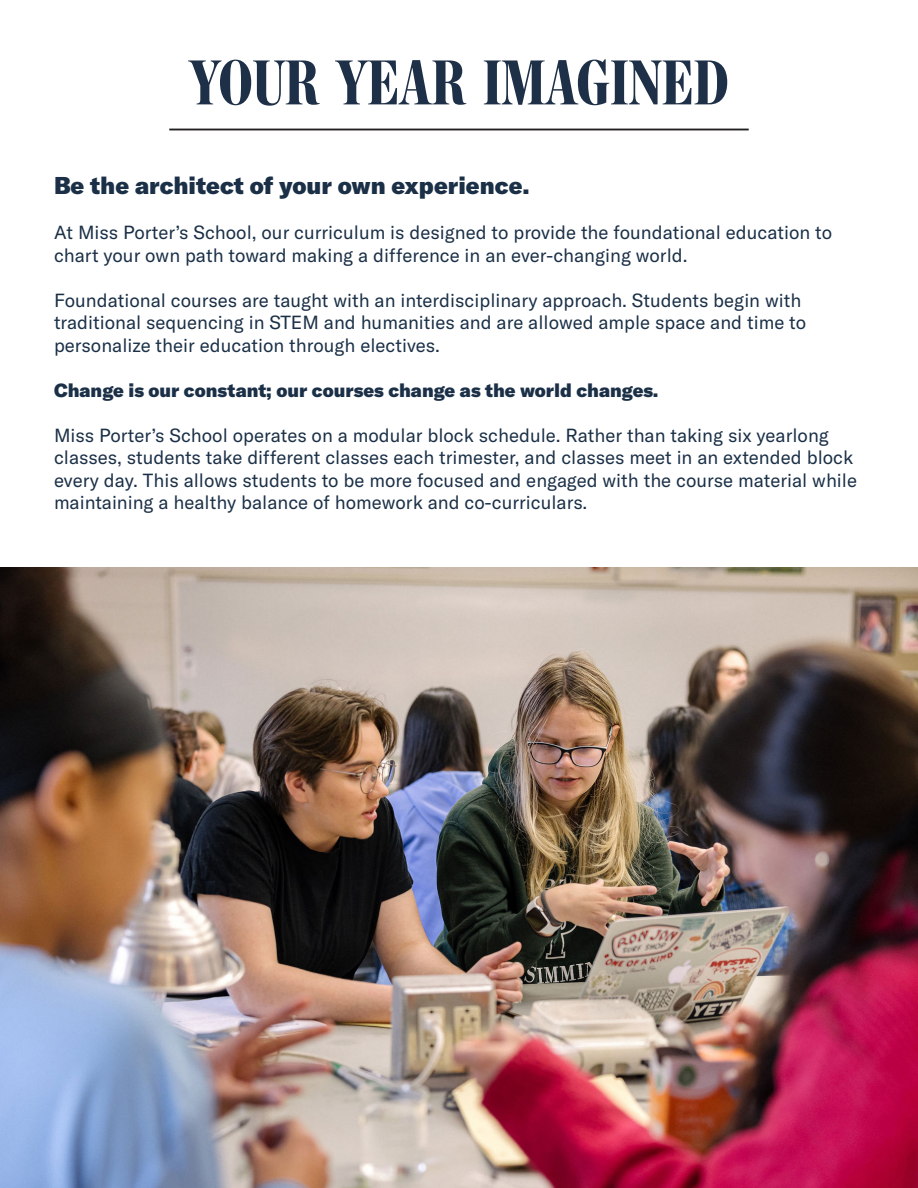
<style>
.page{position:relative;width:918px;height:1188px;background:#fff}
.page>*{position:absolute;margin:0;border:0;box-sizing:border-box;transform-origin:0 0}
.t1{font:900 63px "Chronicle Disp Comp";letter-spacing:.01em;color:#1e3047}
.t2{font:900 24px "GT America";color:#1b3047}
.t3{font:18.75px/22.5px "GT America";color:#1b3047}
.t4{font:900 18.75px "GT America";color:#1b3047}
</style>
<div class="page">
<img style="left:0;top:567px;width:918px;height:621px">
<hr style="left:169px;top:129px;width:580px;height:1px;background:#231f20">
<p class="t1" style="left:189px;top:33px;width:541px">YOUR YEAR IMAGINED</p>
<p class="t2" style="left:54px;top:170px;width:477px">Be the architect of your own experience.</p>
<p class="t3" style="left:54px;top:221px;width:780px">At Miss Porter’s School, our curriculum is designed to provide the foundational education to chart your own path toward making a difference in an ever-changing world.</p>
<p class="t3" style="left:54px;top:289px;width:749px">Foundational courses are taught with an interdisciplinary approach. Students begin with</p>
<p class="t3" style="left:54px;top:311px;width:754px">traditional sequencing in STEM and humanities and are allowed ample space and time to</p>
<p class="t3" style="left:54px;top:334px;width:387px">personalize their education through electives.</p>
<p class="t4" style="left:54px;top:378px;width:606px">Change is our constant; our courses change as the world changes.</p>
<p class="t3" style="left:54px;top:424px;width:805px">Miss Porter’s School operates on a modular block schedule. Rather than taking six yearlong classes, students take different classes each trimester, and classes meet in an extended block every day. This allows students to be more focused and engaged with the course material while maintaining a healthy balance of homework and co-curriculars.</p>
</div>
